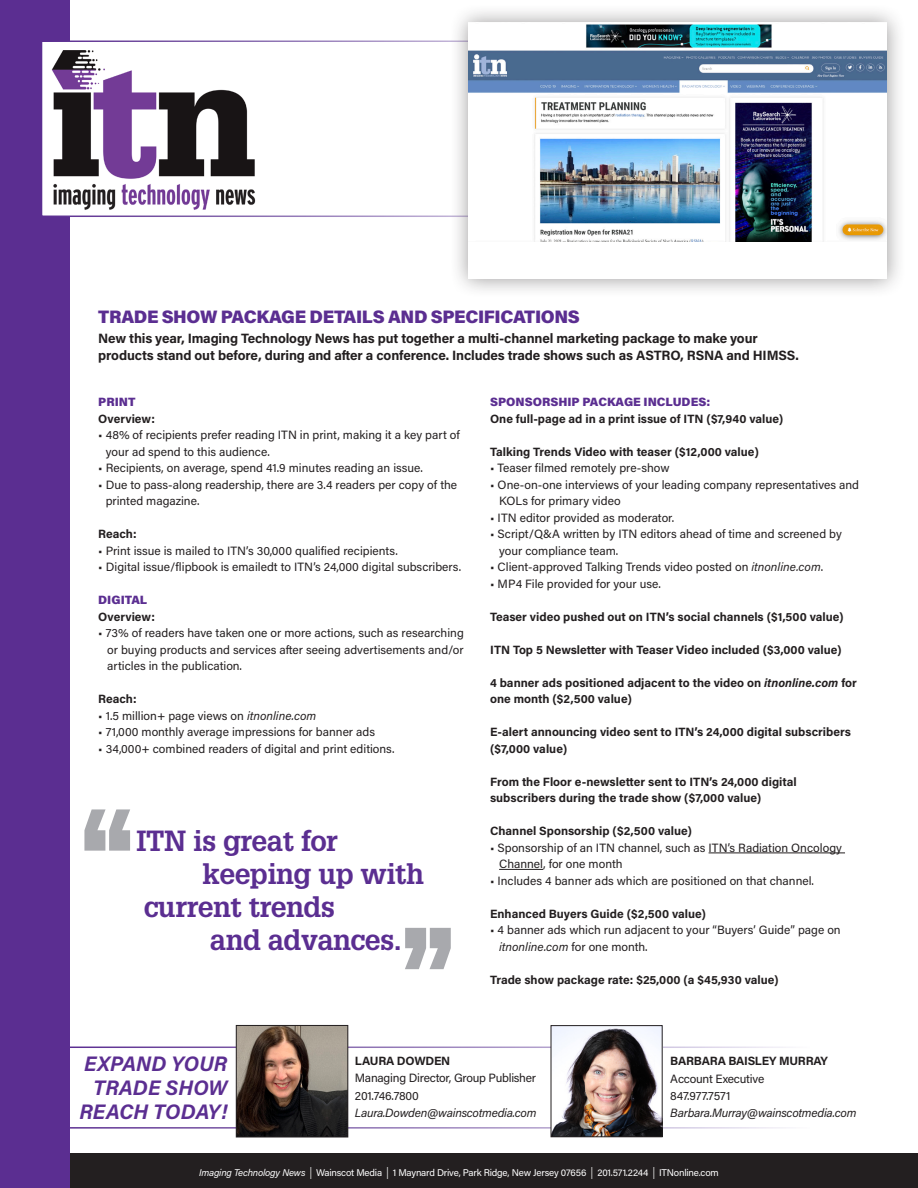
<style>
.page{position:relative;width:918px;height:1188px;background:#fff}
.page>*{position:absolute;margin:0;border:0;box-sizing:border-box;transform-origin:0 0}
.t1{font:700 154.2px "Glypha LT Std";color:#a8a9ad}
.t2{font:700 28.5px/33px "Glypha LT Std";letter-spacing:-.02em;color:#5b2e91}
.t3{font:italic 700 21px/24px "Acumin Pro";letter-spacing:.005em;color:#5b2e91;text-align:right}
.t4{font:900 18px "Acumin Pro";letter-spacing:-.02em;color:#5b2e91}
.t5{font:700 13.5px/17.2px "Acumin Pro";letter-spacing:-.01em;color:#231f20}
.t6{font:12px/16.5px "Acumin Pro";color:#231f20}
.t7{font:700 12px/16.5px "Acumin Pro";color:#231f20}
.t8{font:italic 12px "Acumin Pro";letter-spacing:-.02em;color:#231f20}
.t9{font:12px "Acumin Pro";letter-spacing:-.02em;color:#231f20}
.t10{font:900 12px "Acumin Pro";color:#5b2e91}
.t11{font:700 12px "Acumin Pro";letter-spacing:-.02em;color:#231f20}
.t12{font:9.75px "Acumin Pro";letter-spacing:-.02em;color:#fff}
.s1{font-style:italic}
.s2{font-size:11.55px}
</style>
<div class="page">
<svg style="left:69px;top:1047px;width:717px;height:82px"></svg>
<div style="left:0;top:1153px;width:918px;height:35px;background:#231f20"></div>
<img style="left:553px;top:1028px;width:107px;height:107px">
<div style="left:551px;top:1026px;width:111px;height:111px;border:1px solid #231f20"></div>
<img style="left:238px;top:1027px;width:108px;height:108px">
<div style="left:236px;top:1025px;width:112px;height:112px;border:1px solid #231f20"></div>
<div style="left:0;top:0;width:69px;height:1188px;background:#5b2e91"></div>
<hr style="left:709px;top:853px;width:136px;height:1px;background:#231f20">
<hr style="left:499px;top:869px;width:44px;height:1px;background:#231f20">
<img style="left:44px;top:43px;width:212px;height:171px">
<div style="left:41px;top:40px;width:661px;height:177px;border:2px solid #fff"></div>
<div style="left:449px;top:3px;width:457px;height:295px;background:#231f20;opacity:.45"></div>
<div style="left:468px;top:23px;width:419px;height:256px;background:#fff"></div>
<img style="left:468px;top:24px;width:419px;height:217px">
<p class="t4" style="left:98px;top:304px;width:483px">TRADE SHOW PACKAGE DETAILS AND SPECIFICATIONS</p>
<p class="t5" style="left:98px;top:329px;width:702px">New this year, Imaging Technology News has put together a multi-channel marketing package to make your products stand out before, during and after a conference. Includes trade shows such as ASTRO, RSNA and HIMSS.</p>
<p class="t10" style="left:98px;top:394px;width:39px">PRINT</p>
<p class="t7" style="left:98px;top:410px;width:58px">Overview:</p>
<p class="t6" style="left:106px;top:426px;width:356px;text-indent:-8px">• 48% of recipients prefer reading ITN in print, making it a key part of your ad spend to this audience.</p>
<p class="t6" style="left:98px;top:459px;width:326px">• Recipients, on average, spend 41.9 minutes reading an issue.</p>
<p class="t6" style="left:106px;top:476px;width:353px;text-indent:-8px">• Due to pass-along readership, there are 3.4 readers per copy of the printed magazine.</p>
<p class="t7" style="left:98px;top:525px;width:40px">Reach:</p>
<p class="t6" style="left:98px;top:542px;width:301px">• Print issue is mailed to ITN’s 30,000 qualified recipients.</p>
<p class="t6" style="left:98px;top:558px;width:364px">• Digital issue/flipbook is emailedt to ITN’s 24,000 digital subscribers.</p>
<p class="t10" style="left:98px;top:592px;width:50px">DIGITAL</p>
<p class="t7" style="left:98px;top:608px;width:58px">Overview:</p>
<p class="t6" style="left:107px;top:624px;width:358px;text-align:justify;text-indent:-9px">• 73% of readers have taken one or more actions, such as researching or buying products and services after seeing advertisements and/or articles in the publication.</p>
<p class="t7" style="left:98px;top:690px;width:40px">Reach:</p>
<p class="t6" style="left:98px;top:707px;width:220px">• 1.5 million+ page views on <span class="s1">itnonline.com</span></p>
<p class="t6" style="left:98px;top:723px;width:278px">• 71,000 monthly average impressions for banner ads</p>
<p class="t6" style="left:98px;top:740px;width:298px">• 34,000+ combined readers of digital and print editions.</p>
<p class="t10" style="left:490px;top:394px;width:222px">SPONSORSHIP PACKAGE INCLUDES:</p>
<p class="t7" style="left:490px;top:410px;width:295px">One full-page ad in a print issue of ITN ($7,940 value)</p>
<p class="t7" style="left:490px;top:443px;width:270px">Talking Trends Video with teaser ($12,000 value)</p>
<p class="t6" style="left:490px;top:459px;width:181px">• Teaser filmed remotely pre-show</p>
<p class="t6" style="left:499px;top:476px;width:362px;text-indent:-9px">• One-on-one interviews of your leading company representatives and<br>KOLs for primary video</p>
<p class="t6" style="left:490px;top:509px;width:186px">• ITN editor provided as moderator.</p>
<p class="t6" style="left:499px;top:525px;width:344px;text-indent:-9px">• Script/Q&amp;A written by ITN editors ahead of time and screened by your compliance team.</p>
<p class="t6" style="left:490px;top:558px;width:335px">• Client-approved Talking Trends video posted on <span class="s1">itnonline.com</span>.</p>
<p class="t6" style="left:490px;top:575px;width:172px">• MP4 File provided for your use.</p>
<p class="t7" style="left:490px;top:608px;width:355px">Teaser video pushed out on ITN’s social channels ($1,500 value)</p>
<p class="t7" style="left:490px;top:641px;width:353px">ITN Top 5 Newsletter with Teaser Video included ($3,000 value)</p>
<p class="t7" style="left:490px;top:674px;width:368px">4 banner ads positioned adjacent to the video on <span class="s1">itnonline.com</span> for one month ($2,500 value)</p>
<p class="t7" style="left:490px;top:723px;width:362px">E-alert announcing video sent to ITN’s 24,000 digital subscribers ($7,000 value)</p>
<p class="t7" style="left:490px;top:773px;width:308px">From the Floor e-newsletter sent to ITN’s 24,000 digital subscribers during the trade show ($7,000 value)</p>
<p class="t7" style="left:490px;top:822px;width:203px">Channel Sponsorship ($2,500 value)</p>
<p class="t6" style="left:499px;top:839px;width:344px;text-indent:-9px">• Sponsorship of an ITN channel, such as ITN’s Radiation Oncology<br>Channel, for one month</p>
<p class="t6" style="left:490px;top:872px;width:325px">• Includes 4 banner ads which are positioned on that channel.</p>
<p class="t7" style="left:490px;top:905px;width:217px">Enhanced Buyers Guide ($2,500 value)</p>
<p class="t6" style="left:499px;top:921px;width:343px;text-indent:-9px">• 4 banner ads which run adjacent to your “Buyers’ Guide” page on <span class="s1">itnonline.com</span> for one month.</p>
<p class="t7" style="left:490px;top:971px;width:290px">Trade show package rate: $25,000 (a $45,930 value)</p>
<p class="t1" style="left:74px;top:771px;width:69px">‘‘</p>
<p class="t2" style="left:136px;top:823px;width:203px">ITN is great for</p>
<p class="t2" style="left:203px;top:856px;width:223px">keeping up with</p>
<p class="t2" style="left:210px;top:889px;width:193px;text-indent:-66px">current trends<br>and advances.</p>
<p class="t1" style="left:394px;top:890px;width:69px">’’</p>
<p class="t3" style="left:84px;top:1050px;width:145px">EXPAND YOUR</p>
<p class="t3" style="left:79px;top:1074px;width:150px">TRADE SHOW<br>REACH TODAY!</p>
<p class="t11" style="left:355px;top:1052px;width:97px">LAURA DOWDEN</p>
<p class="t9" style="left:355px;top:1070px;width:183px">Managing Director, Group Publisher</p>
<p class="t6" style="left:355px;top:1087px;width:65px">201.746.7800</p>
<p class="t8" style="left:355px;top:1104px;width:183px">Laura.Dowden@wainscotmedia.com</p>
<p class="t7" style="left:670px;top:1052px;width:159px">BARBARA BAISLEY MURRAY</p>
<p class="t9" style="left:670px;top:1070px;width:95px">Account Executive</p>
<p class="t6" style="left:670px;top:1087px;width:62px">847.977.7571</p>
<p class="t8" style="left:670px;top:1105px;width:188px">Barbara.Murray@wainscotmedia.com</p>
<p class="t12" style="left:199px;top:1166px;width:521px"><span class="s1">Imaging Technology News</span> <span class="s2">|</span> Wainscot Media <span class="s2">|</span> 1 Maynard Drive, Park Ridge, New Jersey 07656 <span class="s2">|</span> 201.571.2244 <span class="s2">|</span> ITNonline.com</p>
</div>
